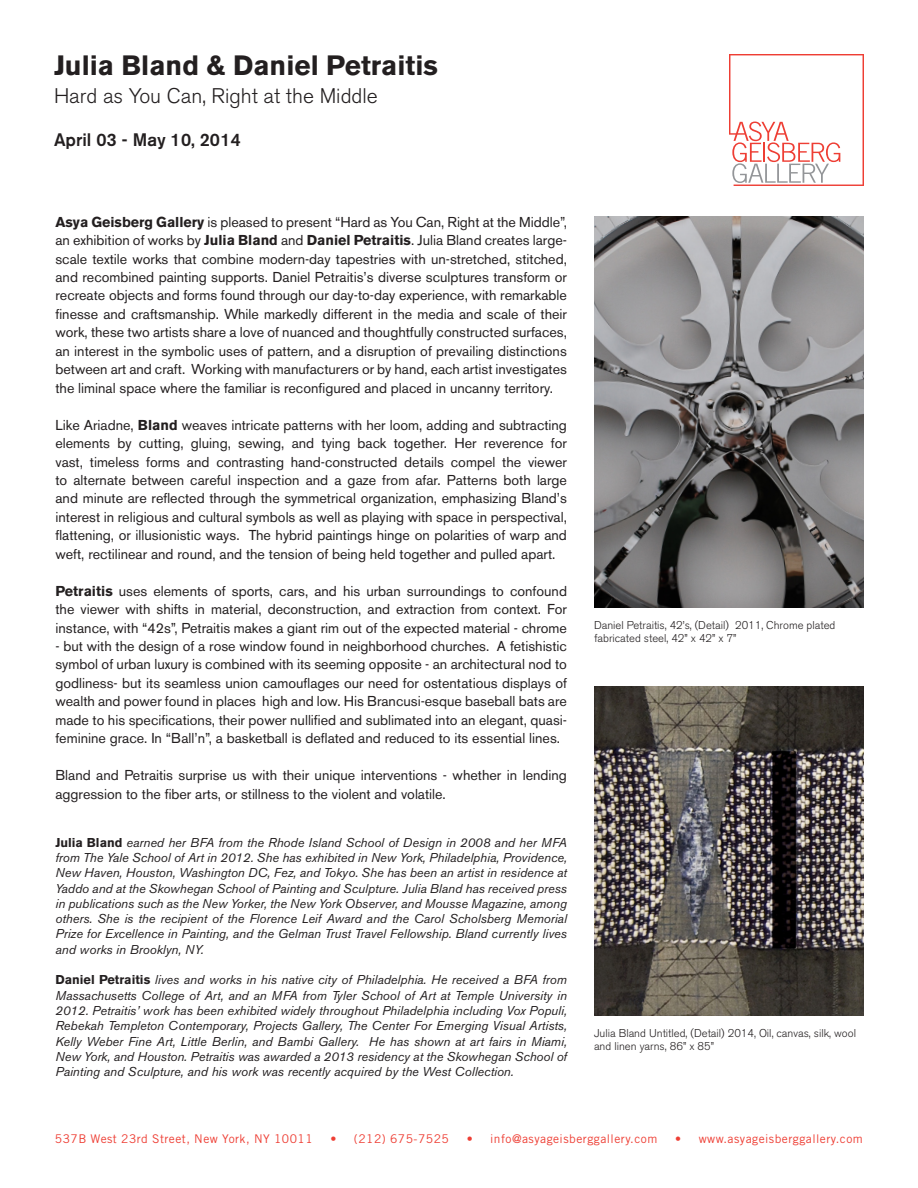
<style>
.page{position:relative;width:918px;height:1188px;background:#fff}
.page>*{position:absolute;margin:0;border:0;box-sizing:border-box;transform-origin:0 0}
.t1{font:700 27.75px "Akzidenz Grotesk BE";color:#231f20}
.t2{font:300 21px "Akzidenz Grotesk BE";color:#231f20}
.t3{font:500 18px "Akzidenz Grotesk BE";color:#231f20}
.t4{font:14.25px/18.5px "Akzidenz Grotesk BE";color:#231f20;text-align:justify}
.t5{font:italic 12.75px/15.3px "Akzidenz Grotesk BE";color:#231f20;text-align:justify}
.t6{font:12px "Trade Gothic LT Std";letter-spacing:.04em;color:#ee3e34}
.t7{font:300 11.25px/13.5px "Akzidenz Grotesk BE";color:#231f20}
.s1{font-weight:700}
.s2{font-weight:700;font-style:normal}
</style>
<div class="page">
<svg style="left:729px;top:54px;width:135px;height:132px"></svg>
<img style="left:594px;top:216px;width:270px;height:392px">
<img style="left:594px;top:687px;width:270px;height:328px">
<p class="t1" style="left:54px;top:49px;width:385px">Julia Bland &amp; Daniel Petraitis</p>
<p class="t2" style="left:54px;top:84px;width:325px">Hard as You Can, Right at the Middle</p>
<p class="t3" style="left:54px;top:129px;width:189px">April 03 - May 10, 2014</p>
<p class="t4" style="left:55px;top:213px;width:513px"><span class="s1">Asya Geisberg Gallery</span> is pleased to present “Hard as You Can, Right at the Middle”, an exhibition of works by <span class="s1">Julia Bland</span> and <span class="s1">Daniel Petraitis</span>. Julia Bland creates large&shy;scale textile works that combine modern-day tapestries with un-stretched, stitched, and recombined painting supports. Daniel Petraitis’s diverse sculptures transform or recreate objects and forms found through our day-to-day experience, with remarkable finesse and craftsmanship. While markedly different in the media and scale of their work, these two artists share a love of nuanced and thoughtfully constructed surfaces, an interest in the symbolic uses of pattern, and a disruption of prevailing distinctions between art and craft. Working with manufacturers or by hand, each artist investigates the liminal space where the familiar is reconfigured and placed in uncanny territory.</p>
<p class="t4" style="left:55px;top:415px;width:513px">Like Ariadne, <span class="s1">Bland</span> weaves intricate patterns with her loom, adding and subtracting elements by cutting, gluing, sewing, and tying back together. Her reverence for vast, timeless forms and contrasting hand-constructed details compel the viewer to alternate between careful inspection and a gaze from afar. Patterns both large and minute are reflected through the symmetrical organization, emphasizing Bland’s interest in religious and cultural symbols as well as playing with space in perspectival, flattening, or illusionistic ways. The hybrid paintings hinge on polarities of warp and weft, rectilinear and round, and the tension of being held together and pulled apart.</p>
<p class="t4" style="left:55px;top:582px;width:513px"><span class="s1">Petraitis</span> uses elements of sports, cars, and his urban surroundings to confound the viewer with shifts in material, deconstruction, and extraction from context. For instance, with “42s”, Petraitis makes a giant rim out of the expected material - chrome</p>
<p class="t4" style="left:55px;top:637px;width:513px">- but with the design of a rose window found in neighborhood churches. A fetishistic symbol of urban luxury is combined with its seeming opposite - an architectural nod to godliness- but its seamless union camouflages our need for ostentatious displays of wealth and power found in places high and low. His Brancusi-esque baseball bats are made to his specifications, their power nullified and sublimated into an elegant, quasi&shy;feminine grace. In “Ball’n”, a basketball is deflated and reduced to its essential lines.</p>
<p class="t4" style="left:55px;top:766px;width:513px">Bland and Petraitis surprise us with their unique interventions - whether in lending aggression to the fiber arts, or stillness to the violent and volatile.</p>
<p class="t5" style="left:55px;top:835px;width:513px"><span class="s2">Julia Bland</span> earned her BFA from the Rhode Island School of Design in 2008 and her MFA from The Yale School of Art in 2012. She has exhibited in New York, Philadelphia, Providence, New Haven, Houston, Washington DC, Fez, and Tokyo. She has been an artist in residence at Yaddo and at the Skowhegan School of Painting and Sculpture. Julia Bland has received press in publications such as the New Yorker, the New York Observer, and Mousse Magazine, among others. She is the recipient of the Florence Leif Award and the Carol Scholsberg Memorial Prize for Excellence in Painting, and the Gelman Trust Travel Fellowship. Bland currently lives and works in Brooklyn, NY.</p>
<p class="t5" style="left:55px;top:972px;width:513px"><span class="s2">Daniel Petraitis</span> lives and works in his native city of Philadelphia. He received a BFA from Massachusetts College of Art, and an MFA from Tyler School of Art at Temple University in 2012. Petraitis’ work has been exhibited widely throughout Philadelphia including Vox Populi, Rebekah Templeton Contemporary, Projects Gallery, The Center For Emerging Visual Artists, Kelly Weber Fine Art, Little Berlin, and Bambi Gallery. He has shown at art fairs in Miami, New York, and Houston. Petraitis was awarded a 2013 residency at the Skowhegan School of Painting and Sculpture, and his work was recently acquired by the West Collection.</p>
<p class="t7" style="left:594px;top:618px;width:243px">Daniel Petraitis, 42’s, (Detail) 2011, Chrome plated fabricated steel, 42” x 42” x 7”</p>
<p class="t7" style="left:594px;top:1026px;width:264px">Julia Bland Untitled, (Detail) 2014, Oil, canvas, silk, wool and linen yarns, 86” x 85”</p>
<p class="t6" style="left:55px;top:1131px;width:259px">537B West 23rd Street, New York, NY 10011</p>
<p class="t6" style="left:331px;top:1131px;width:120px">• (212) 675-7525</p>
<p class="t6" style="left:467px;top:1131px;width:192px">• info@asyageisberggallery.com</p>
<p class="t6" style="left:675px;top:1131px;width:189px">• www.asyageisberggallery.com</p>
</div>
